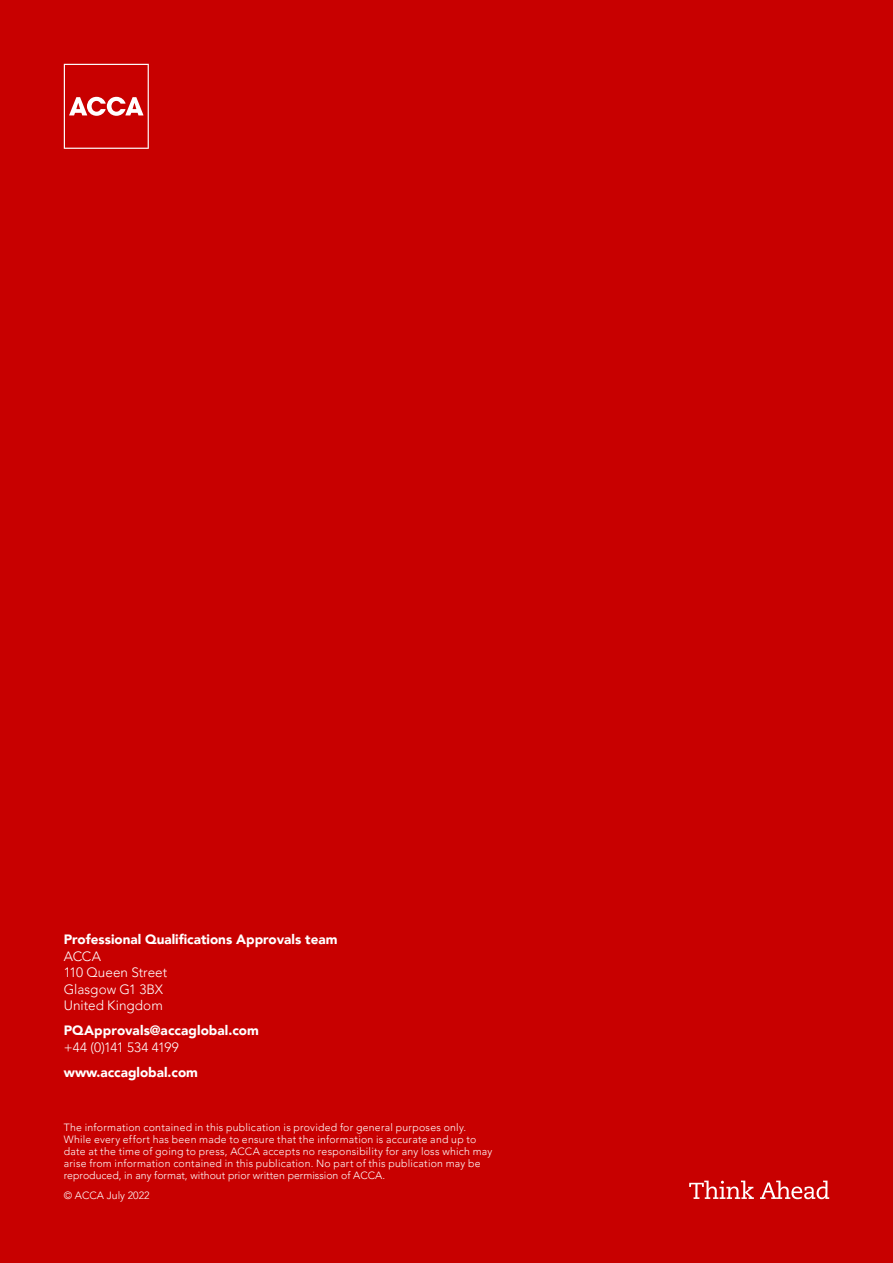
<style>
.page{position:relative;width:893px;height:1263px;background:#c80000}
.page>*{position:absolute;margin:0;border:0;box-sizing:border-box;transform-origin:0 0}
.t1{font:900 13.5px "Avenir LT Pro";color:#fff}
.t2{font:300 13.5px/16.5px "Avenir LT Pro";letter-spacing:.005em;color:#fff}
.t3{font:300 13.5px "Avenir LT Pro";letter-spacing:-.02em;color:#fff}
.t4{font:300 10.5px/12px "Avenir LT Pro";letter-spacing:.02em;color:#fff}
.t5{font:300 10.5px "Avenir LT Pro";color:#fff}
</style>
<div class="page">
<svg style="left:64px;top:64px;width:85px;height:85px"></svg>
<svg style="left:689px;top:1180px;width:65px;height:19px"></svg>
<svg style="left:760px;top:1180px;width:69px;height:19px"></svg>
<p class="t1" style="left:64px;top:931px;width:275px">Professional Qualifications Approvals team</p>
<p class="t2" style="left:64px;top:948px;width:105px">ACCA<br>110 Queen Street<br>Glasgow G1 3BX<br>United Kingdom</p>
<p class="t1" style="left:64px;top:1022px;width:197px">PQApprovals@accaglobal.com</p>
<p class="t3" style="left:64px;top:1039px;width:117px">+44 (0)141 534 4199</p>
<p class="t1" style="left:64px;top:1064px;width:136px">www.accaglobal.com</p>
<p class="t4" style="left:64px;top:1121px;width:430px">The information contained in this publication is provided for general purposes only.<br>While every effort has been made to ensure that the information is accurate and up to date at the time of going to press, ACCA accepts no responsibility for any loss which may arise from information contained in this publication. No part of this publication may be reproduced, in any format, without prior written permission of ACCA.</p>
<p class="t5" style="left:64px;top:1189px;width:87px">© ACCA July 2022</p>
</div>
